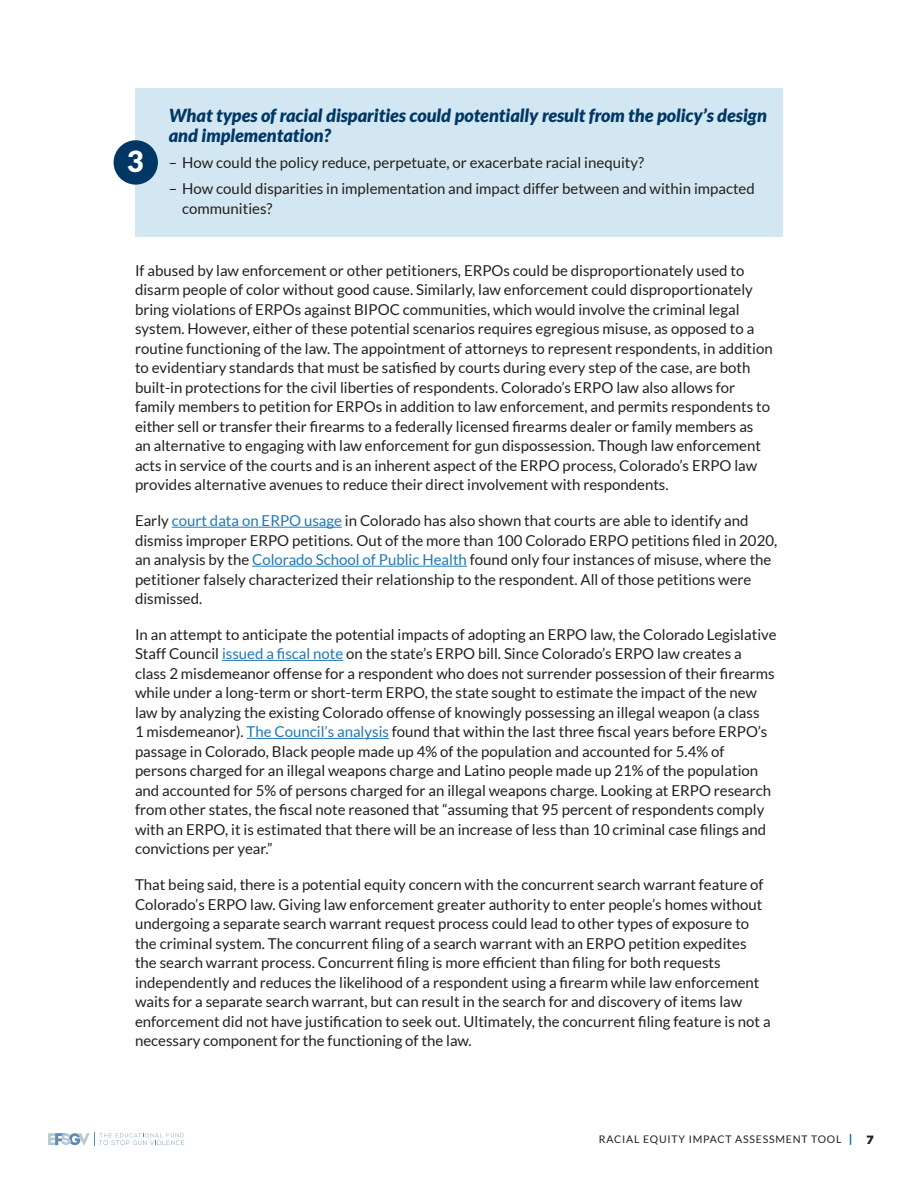
<style>
.page{position:relative;width:918px;height:1188px;background:#fff}
.page>*{position:absolute;margin:0;border:0;box-sizing:border-box;transform-origin:0 0}
.Body{font:900 28.95px "Lato";color:#fff}
.t1{font:italic 900 18px/19.5px "Lato";color:#003765}
.Body-2{font:15px/19.5px "Lato";color:#231f20}
.t2{font:900 12px "Gotham";color:#231f20}
.t3{font:10.5px "Lato";letter-spacing:.075em;color:#231f20}
.s1{color:#1f78b4}
</style>
<div class="page">
<svg style="left:48px;top:1132px;width:136px;height:14px"></svg>
<div style="left:136px;top:88px;width:647px;height:149px;background:#d2e7f1"></div>
<div style="left:114px;top:140px;width:44px;height:45px;background:#003765;border-radius:50%"></div>
<hr style="left:172px;top:527px;width:170px;height:1px;background:#1f78b4">
<hr style="left:252px;top:566px;width:215px;height:1px;background:#1f78b4">
<hr style="left:222px;top:660px;width:121px;height:1px;background:#1f78b4">
<hr style="left:247px;top:738px;width:142px;height:1px;background:#1f78b4">
<p class="Body" style="left:127px;top:144px;width:18px">3</p>
<h3 class="t1" style="left:169px;top:106px;width:600px">What types of racial disparities could potentially result from the policy’s design and implementation?</h3>
<p class="Body-2" style="left:169px;top:153px;width:477px">– How could the policy reduce, perpetuate, or exacerbate racial inequity?</p>
<p class="Body-2" style="left:182px;top:179px;width:574px;text-indent:-14px">– How could disparities in implementation and impact differ between and within impacted communities?</p>
<p class="Body-2" style="left:135px;top:261px;width:639px">If abused by law enforcement or other petitioners, ERPOs could be disproportionately used to disarm people of color without good cause. Similarly, law enforcement could disproportionately bring violations of ERPOs against BIPOC communities, which would involve the criminal legal system. However, either of these potential scenarios requires egregious misuse, as opposed to a routine functioning of the law. The appointment of attorneys to represent respondents, in addition to evidentiary standards that must be satisfied by courts during every step of the case, are both built-in protections for the civil liberties of respondents. Colorado’s ERPO law also allows for family members to petition for ERPOs in addition to law enforcement, and permits respondents to either sell or transfer their firearms to a federally licensed firearms dealer or family members as an alternative to engaging with law enforcement for gun dispossession. Though law enforcement acts in service of the courts and is an inherent aspect of the ERPO process, Colorado’s ERPO law provides alternative avenues to reduce their direct involvement with respondents.</p>
<p class="Body-2" style="left:135px;top:511px;width:644px">Early <span class="s1">court data on ERPO usage</span> in Colorado has also shown that courts are able to identify and dismiss improper ERPO petitions. Out of the more than 100 Colorado ERPO petitions filed in 2020, an analysis by the <span class="s1">Colorado School of Public Health</span> found only four instances of misuse, where the petitioner falsely characterized their relationship to the respondent. All of those petitions were dismissed.</p>
<p class="Body-2" style="left:135px;top:625px;width:643px">In an attempt to anticipate the potential impacts of adopting an ERPO law, the Colorado Legislative Staff Council <span class="s1">issued a fiscal note</span> on the state’s ERPO bill. Since Colorado’s ERPO law creates a class 2 misdemeanor offense for a respondent who does not surrender possession of their firearms while under a long-term or short-term ERPO, the state sought to estimate the impact of the new law by analyzing the existing Colorado offense of knowingly possessing an illegal weapon (a class<br>1 misdemeanor). <span class="s1">The Council’s analysis</span> found that within the last three fiscal years before ERPO’s passage in Colorado, Black people made up 4% of the population and accounted for 5.4% of persons charged for an illegal weapons charge and Latino people made up 21% of the population and accounted for 5% of persons charged for an illegal weapons charge. Looking at ERPO research from other states, the fiscal note reasoned that “assuming that 95 percent of respondents comply with an ERPO, it is estimated that there will be an increase of less than 10 criminal case filings and convictions per year.”</p>
<p class="Body-2" style="left:135px;top:875px;width:637px">That being said, there is a potential equity concern with the concurrent search warrant feature of Colorado’s ERPO law. Giving law enforcement greater authority to enter people’s homes without undergoing a separate search warrant request process could lead to other types of exposure to the criminal system. The concurrent filing of a search warrant with an ERPO petition expedites the search warrant process. Concurrent filing is more efficient than filing for both requests independently and reduces the likelihood of a respondent using a firearm while law enforcement waits for a separate search warrant, but can result in the search for and discovery of items law enforcement did not have justification to seek out. Ultimately, the concurrent filing feature is not a necessary component for the functioning of the law.</p>
<p class="t3" style="left:599px;top:1134px;width:244px">RACIAL EQUITY IMPACT ASSESSMENT TOOL</p>
<p class="t2" style="left:866px;top:1132px;width:9px">7</p>
</div>
